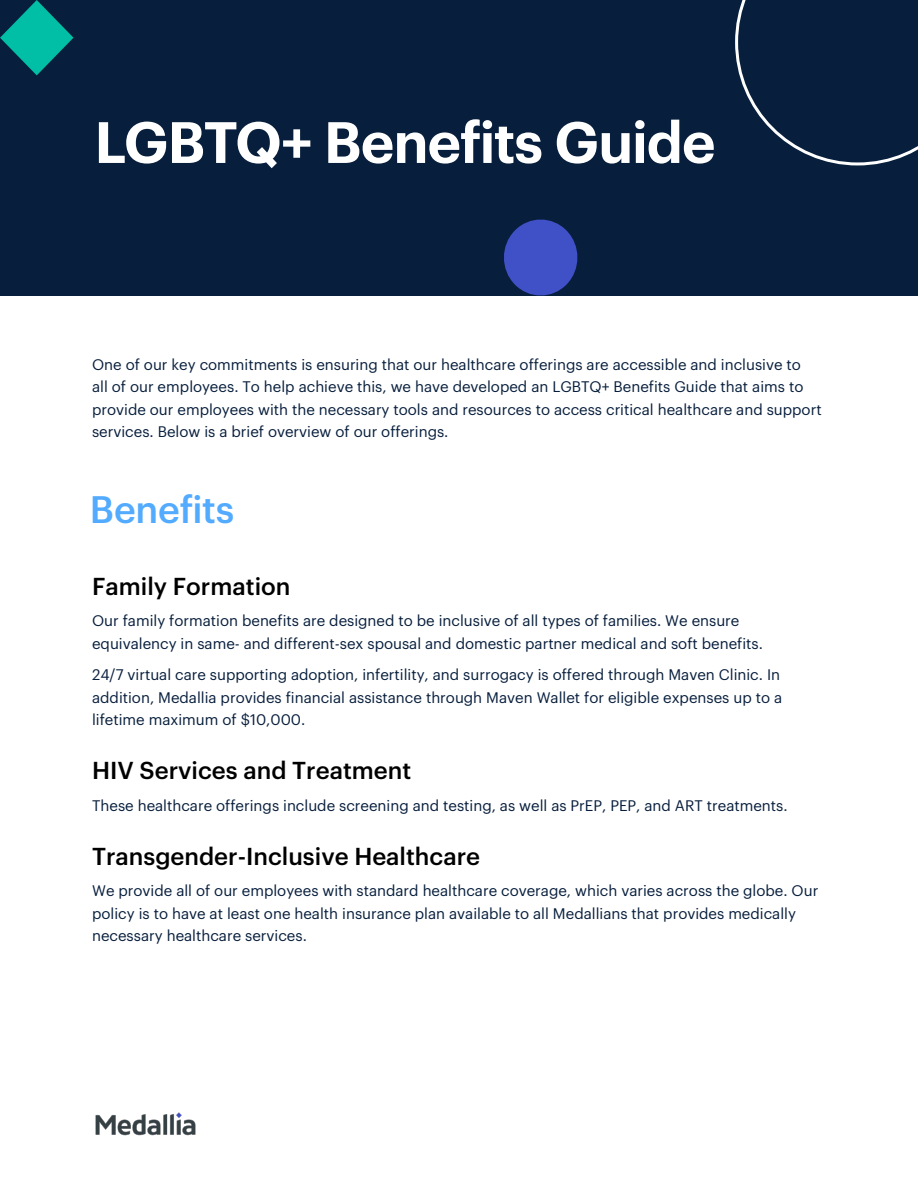
<style>
.page{position:relative;width:918px;height:1188px;background:#fff}
.page>*{position:absolute;margin:0;border:0;box-sizing:border-box;transform-origin:0 0}
.Body_-_Title{font:600 57px "Graphik";letter-spacing:-.02em;color:#fff}
.t1{font:500 37.5px "Graphik";letter-spacing:-.005em;color:#52abff}
.Subhead{font:500 24px "Graphik";color:#000}
.Subhead-2{font:15px/22.5px "Graphik";color:#071e3c}
</style>
<div class="page">
<div style="left:0;top:0;width:918px;height:296px;background:#071e3c"></div>
<svg style="left:735px;top:0;width:183px;height:165px"></svg>
<svg style="left:0;top:0;width:73px;height:75px"></svg>
<svg style="left:504px;top:219px;width:74px;height:77px"></svg>
<img style="left:95px;top:1112px;width:101px;height:24px">
<p class="Body_-_Title" style="left:94px;top:99px;width:623px">LGBTQ+ Benefits Guide</p>
<p class="Subhead-2" style="left:92px;top:352px;width:731px">One of our key commitments is ensuring that our healthcare offerings are accessible and inclusive to<br>all of our employees. To help achieve this, we have developed an LGBTQ+ Benefits Guide that aims to provide our employees with the necessary tools and resources to access critical healthcare and support services. Below is a brief overview of our offerings.</p>
<p class="t1" style="left:90px;top:481px;width:146px">Benefits</p>
<p class="Subhead" style="left:92px;top:568px;width:200px">Family Formation</p>
<p class="Subhead-2" style="left:92px;top:608px;width:672px">Our family formation benefits are designed to be inclusive of all types of families. We ensure equivalency in same- and different-sex spousal and domestic partner medical and soft benefits.</p>
<p class="Subhead-2" style="left:92px;top:662px;width:692px">24/7 virtual care supporting adoption, infertility, and surrogacy is offered through Maven Clinic. In addition, Medallia provides financial assistance through Maven Wallet for eligible expenses up to a lifetime maximum of $10,000.</p>
<p class="Subhead" style="left:92px;top:752px;width:321px">HIV Services and Treatment</p>
<p class="Subhead-2" style="left:92px;top:793px;width:697px">These healthcare offerings include screening and testing, as well as PrEP, PEP, and ART treatments.</p>
<p class="Subhead" style="left:92px;top:838px;width:390px">Transgender-Inclusive Healthcare</p>
<p class="Subhead-2" style="left:92px;top:878px;width:728px">We provide all of our employees with standard healthcare coverage, which varies across the globe. Our policy is to have at least one health insurance plan available to all Medallians that provides medically necessary healthcare services.</p>
</div>
